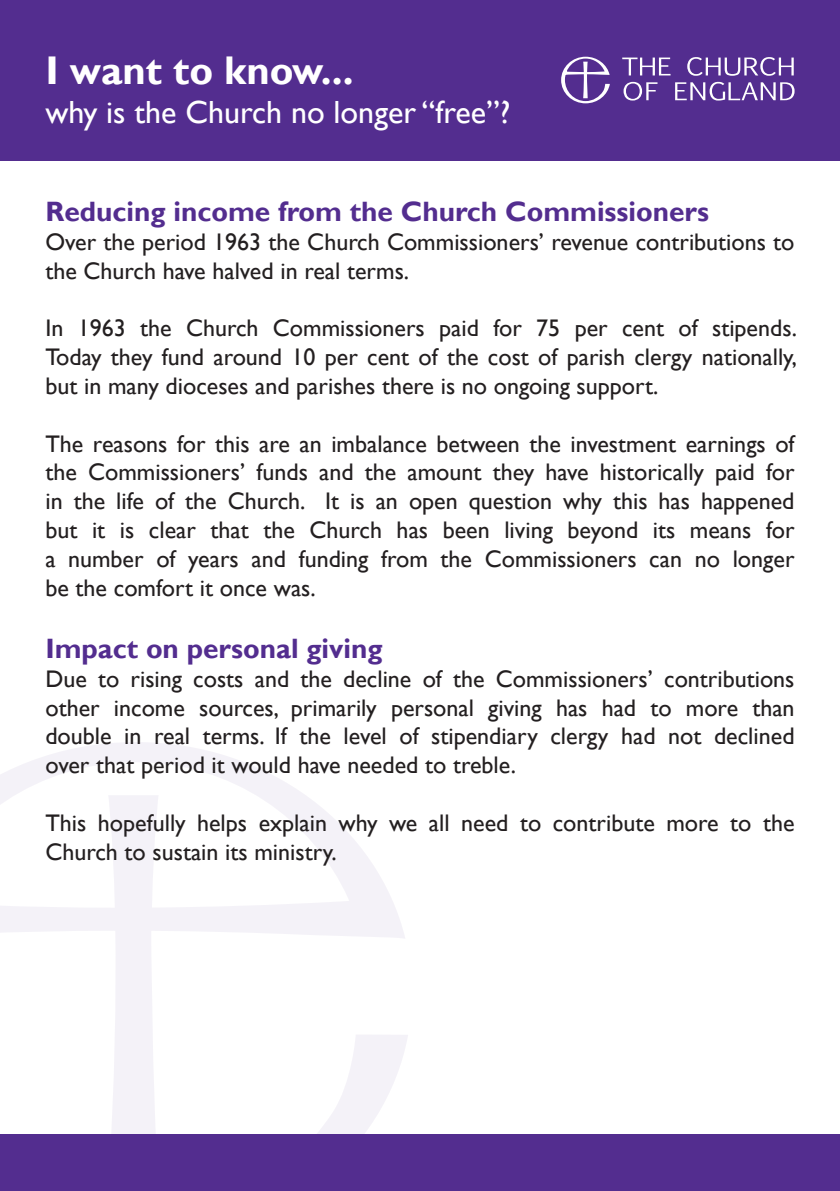
<style>
.page{position:relative;width:840px;height:1191px;background:#fff}
.page>*{position:absolute;margin:0;border:0;box-sizing:border-box;transform-origin:0 0}
.t1{font:700 40px "Gill Sans";color:#fff}
.t2{font:32px "Gill Sans";color:#fff}
.t3{font:700 28px "Gill Sans";color:#532d8f}
.t4{font:24px/28.8px "Gill Sans";color:#231f20;text-align:justify}
</style>
<div class="page">
<div style="left:0;top:0;width:839px;height:161px;background:#532d8f"></div>
<svg style="left:622px;top:58px;width:48px;height:17px"></svg>
<svg style="left:687px;top:57px;width:106px;height:19px"></svg>
<svg style="left:623px;top:82px;width:34px;height:19px"></svg>
<svg style="left:675px;top:82px;width:119px;height:19px"></svg>
<svg style="left:561px;top:57px;width:48px;height:46px"></svg>
<svg style="left:0;top:742px;width:408px;height:392px"></svg>
<div style="left:0;top:1134px;width:839px;height:57px;background:#532d8f"></div>
<p class="t1" style="left:45px;top:47px;width:309px">I want to know...</p>
<p class="t2" style="left:45px;top:93px;width:466px">why is the Church no longer “free”?</p>
<p class="t3" style="left:45px;top:195px;width:665px">Reducing income from the Church Commissioners</p>
<p class="t4" style="left:45px;top:228px;width:750px">Over the period 1963 the Church Commissioners’ revenue contributions to the Church have halved in real terms.</p>
<p class="t4" style="left:45px;top:314px;width:752px">In 1963 the Church Commissioners paid for 75 per cent of stipends.<br>Today they fund around 10 per cent of the cost of parish clergy nationally, but in many dioceses and parishes there is no ongoing support.</p>
<p class="t4" style="left:45px;top:429px;width:750px">The reasons for this are an imbalance between the investment earnings of the Commissioners’ funds and the amount they have historically paid for in the life of the Church. It is an open question why this has happened but it is clear that the Church has been living beyond its means for a number of years and funding from the Commissioners can no longer be the comfort it once was.</p>
<p class="t3" style="left:45px;top:632px;width:338px">Impact on personal giving</p>
<p class="t4" style="left:45px;top:665px;width:750px">Due to rising costs and the decline of the Commissioners’ contributions other income sources, primarily personal giving has had to more than double in real terms. If the level of stipendiary clergy had not declined over that period it would have needed to treble.</p>
<p class="t4" style="left:45px;top:809px;width:750px">This hopefully helps explain why we all need to contribute more to the<br>Church to sustain its ministry.</p>
</div>
